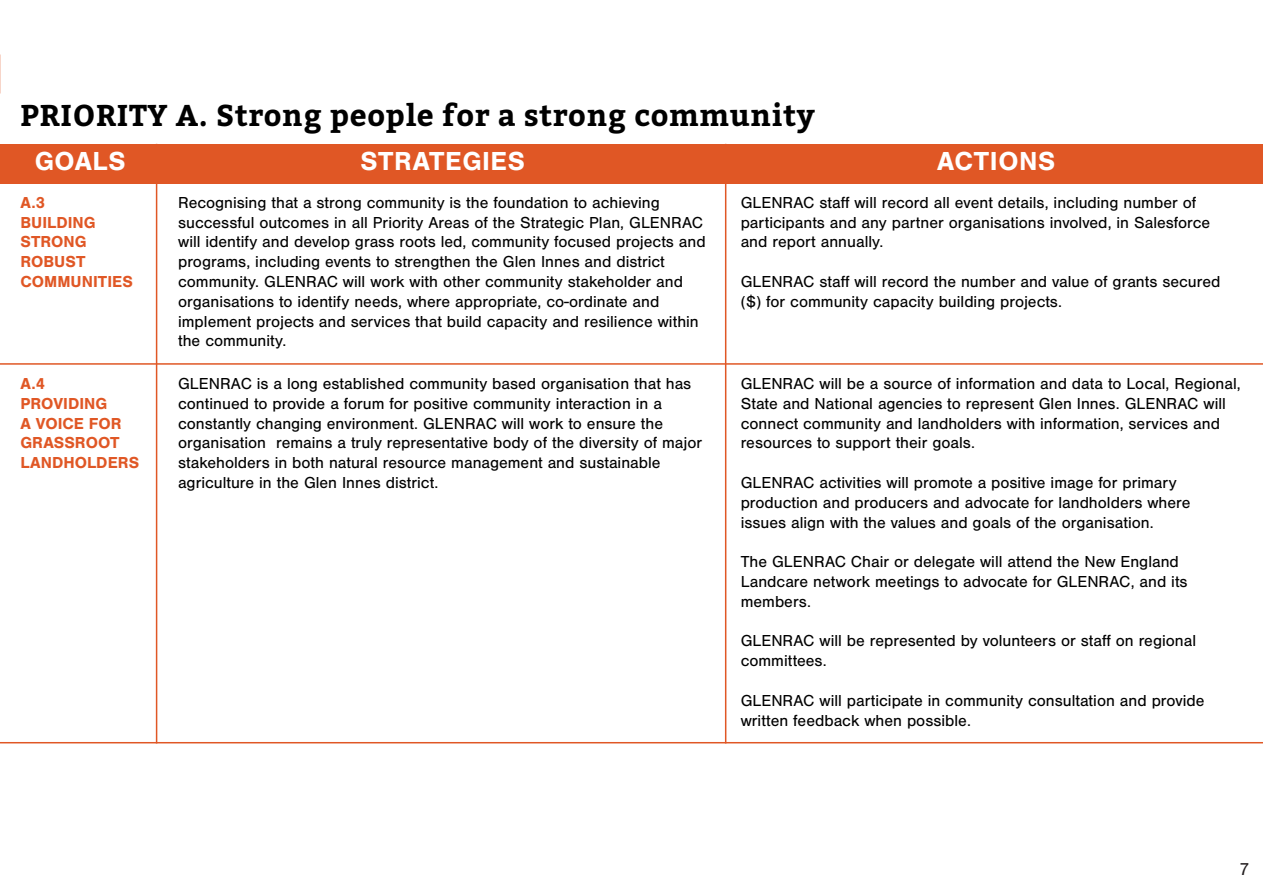
<style>
.page{position:relative;width:1263px;height:893px;background:#fff}
.page>*{position:absolute;margin:0;border:0;box-sizing:border-box;transform-origin:0 0}
.t1{font:700 30px "Bitter";letter-spacing:.02em;color:#000}
.t2{font:700 27px "Nimbus San";letter-spacing:.02em;color:#fff}
.t3{font:18px "Nimbus San";color:#231f20}
.t4{font:16.5px/19.8px "Nimbus San";color:#000}
.t5{font:700 16.5px/19.8px "Nimbus San";color:#e05725}
</style>
<div class="page">
<div style="left:0;top:144px;width:1263px;height:40px;background:#e05725"></div>
<hr style="left:156px;top:144px;width:1px;height:599px;background:#e05725">
<hr style="left:725px;top:144px;width:1px;height:599px;background:#e05725">
<hr style="left:0;top:363px;width:1263px;height:2px;background:#e05725">
<hr style="left:0;top:742px;width:1263px;height:1px;background:#e05725">
<p class="t1" style="left:20px;top:96px;width:796px">PRIORITY A. Strong people for a strong community</p>
<p class="t2" style="left:35px;top:146px;width:92px">GOALS</p>
<p class="t2" style="left:360px;top:146px;width:166px">STRATEGIES</p>
<p class="t2" style="left:937px;top:146px;width:119px">ACTIONS</p>
<p class="t5" style="left:20px;top:193px;width:26px">A.3</p>
<p class="t5" style="left:20px;top:212px;width:77px">BUILDING<br>STRONG<br>ROBUST</p>
<p class="t5" style="left:20px;top:272px;width:114px">COMMUNITIES</p>
<p class="t5" style="left:20px;top:374px;width:26px">A.4</p>
<p class="t5" style="left:20px;top:394px;width:88px">PROVIDING</p>
<p class="t5" style="left:20px;top:413px;width:103px">A VOICE FOR</p>
<p class="t5" style="left:20px;top:433px;width:101px">GRASSROOT</p>
<p class="t5" style="left:20px;top:453px;width:120px">LANDHOLDERS</p>
<p class="t4" style="left:178px;top:193px;width:529px">Recognising that a strong community is the foundation to achieving successful outcomes in all Priority Areas of the Strategic Plan, GLENRAC will identify and develop grass roots led, community focused projects and programs, including events to strengthen the Glen Innes and district community. GLENRAC will work with other community stakeholder and organisations to identify needs, where appropriate, co-ordinate and implement projects and services that build capacity and resilience within the community.</p>
<p class="t4" style="left:741px;top:193px;width:471px">GLENRAC staff will record all event details, including number of participants and any partner organisations involved, in Salesforce and report annually.</p>
<p class="t4" style="left:741px;top:272px;width:481px">GLENRAC staff will record the number and value of grants secured ($) for community capacity building projects.</p>
<p class="t4" style="left:178px;top:374px;width:525px">GLENRAC is a long established community based organisation that has continued to provide a forum for positive community interaction in a constantly changing environment. GLENRAC will work to ensure the organisation remains a truly representative body of the diversity of major stakeholders in both natural resource management and sustainable agriculture in the Glen Innes district.</p>
<p class="t4" style="left:741px;top:374px;width:502px">GLENRAC will be a source of information and data to Local, Regional, State and National agencies to represent Glen Innes. GLENRAC will connect community and landholders with information, services and resources to support their goals.</p>
<p class="t4" style="left:741px;top:473px;width:451px">GLENRAC activities will promote a positive image for primary production and producers and advocate for landholders where issues align with the values and goals of the organisation.</p>
<p class="t4" style="left:741px;top:552px;width:448px">The GLENRAC Chair or delegate will attend the New England<br>Landcare network meetings to advocate for GLENRAC, and its members.</p>
<p class="t4" style="left:741px;top:631px;width:457px">GLENRAC will be represented by volunteers or staff on regional committees.</p>
<p class="t4" style="left:741px;top:691px;width:465px">GLENRAC will participate in community consultation and provide written feedback when possible.</p>
<p class="t3" style="left:1239px;top:859px;width:12px">7</p>
</div>
